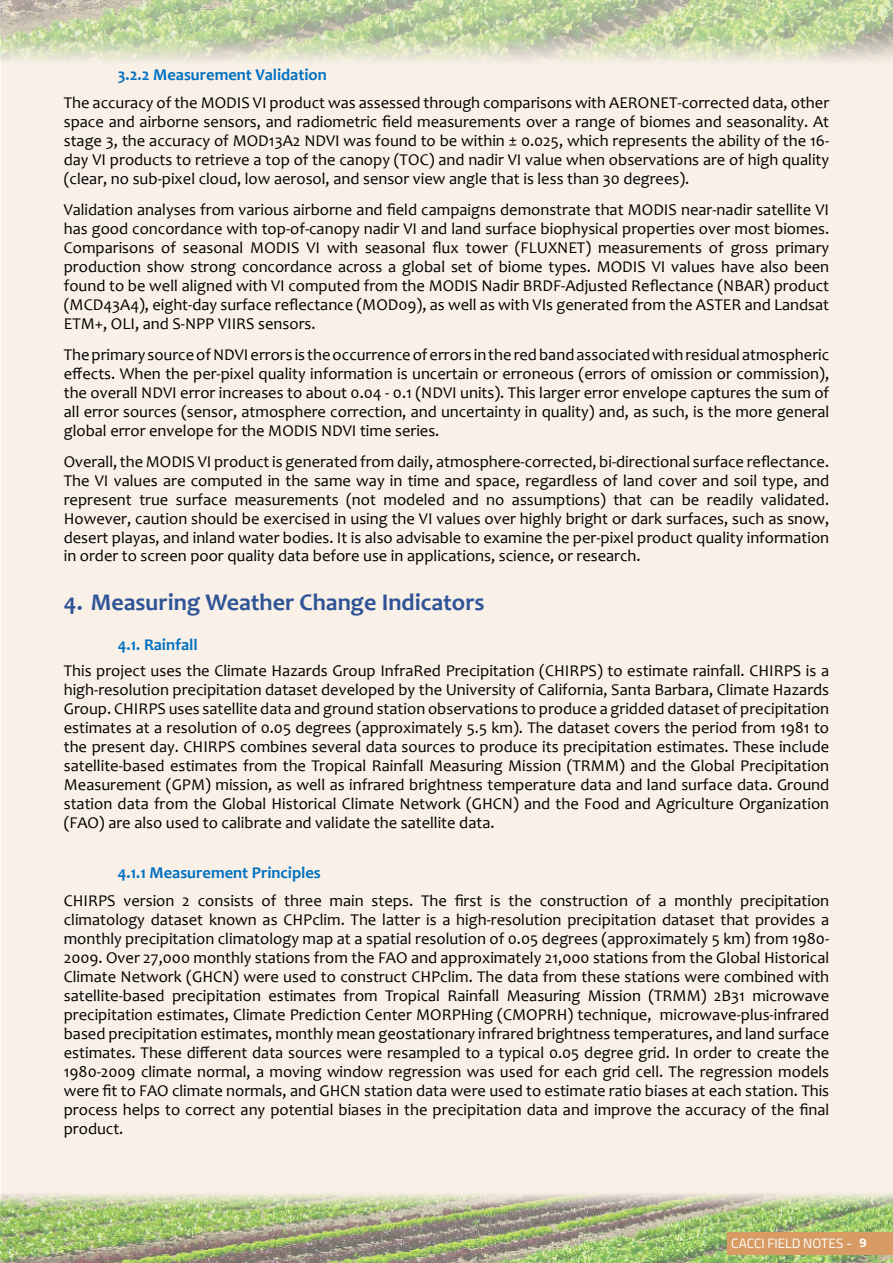
<style>
.page{position:relative;width:893px;height:1263px;background:#fff}
.page>*{position:absolute;margin:0;border:0;box-sizing:border-box;transform-origin:0 0}
.t1{font:700 24px "Candara";color:#2f5496}
.Normal__Web{font:16.5px/18.9px "Candara";color:#000;text-align:justify}
.List_Paragraph{font:700 16.5px "Candara";color:#0070c0}
.t2{font:13.5px "Titillium Web";color:#fff}
.s1{font-weight:700;font-size:12.75px}
</style>
<div class="page">
<hr style="left:0;top:0;width:1px;height:1263px;background:#e0f1fb">
<div style="left:1px;top:0;width:892px;height:1263px;background:#f9f0e8"></div>
<img style="left:0;top:1192px;width:893px;height:71px">
<img style="left:0;top:0;width:893px;height:64px">
<div style="left:727px;top:1232px;width:166px;height:22px;background:#d89b64"></div>
<p class="List_Paragraph" style="left:118px;top:64px;width:211px">3.2.2 Measurement Validation</p>
<p class="Normal__Web" style="left:64px;top:93px;width:767px">The accuracy of the MODIS VI product was assessed through comparisons with AERONET-corrected data, other space and airborne sensors, and radiometric field measurements over a range of biomes and seasonality. At stage 3, the accuracy of MOD13A2 NDVI was found to be within ± 0.025, which represents the ability of the 16- day VI products to retrieve a top of the canopy (TOC) and nadir VI value when observations are of high quality (clear, no sub-pixel cloud, low aerosol, and sensor view angle that is less than 30 degrees).</p>
<p class="Normal__Web" style="left:64px;top:200px;width:767px">Validation analyses from various airborne and field campaigns demonstrate that MODIS near-nadir satellite VI has good concordance with top-of-canopy nadir VI and land surface biophysical properties over most biomes.<br>Comparisons of seasonal MODIS VI with seasonal flux tower (FLUXNET) measurements of gross primary production show strong concordance across a global set of biome types. MODIS VI values have also been found to be well aligned with VI computed from the MODIS Nadir BRDF-Adjusted Reflectance (NBAR) product (MCD43A4), eight-day surface reflectance (MOD09), as well as with VIs generated from the ASTER and Landsat ETM+, OLI, and S-NPP VIIRS sensors.</p>
<p class="Normal__Web" style="left:64px;top:345px;width:767px">The primary source of NDVI errors is the occurrence of errors in the red band associated with residual atmospheric effects. When the per-pixel quality information is uncertain or erroneous (errors of omission or commission), the overall NDVI error increases to about 0.04 - 0.1 (NDVI units). This larger error envelope captures the sum of all error sources (sensor, atmosphere correction, and uncertainty in quality) and, as such, is the more general global error envelope for the MODIS NDVI time series.</p>
<p class="Normal__Web" style="left:64px;top:452px;width:767px">Overall, the MODIS VI product is generated from daily, atmosphere-corrected, bi-directional surface reflectance.<br>The VI values are computed in the same way in time and space, regardless of land cover and soil type, and represent true surface measurements (not modeled and no assumptions) that can be readily validated.<br>However, caution should be exercised in using the VI values over highly bright or dark surfaces, such as snow, desert playas, and inland water bodies. It is also advisable to examine the per-pixel product quality information in order to screen poor quality data before use in applications, science, or research.</p>
<p class="t1" style="left:64px;top:587px;width:422px">4. Measuring Weather Change Indicators</p>
<p class="List_Paragraph" style="left:118px;top:634px;width:81px">4.1. Rainfall</p>
<p class="Normal__Web" style="left:64px;top:661px;width:767px">This project uses the Climate Hazards Group InfraRed Precipitation (CHIRPS) to estimate rainfall. CHIRPS is a high-resolution precipitation dataset developed by the University of California, Santa Barbara, Climate Hazards Group. CHIRPS uses satellite data and ground station observations to produce a gridded dataset of precipitation estimates at a resolution of 0.05 degrees (approximately 5.5 km). The dataset covers the period from 1981 to the present day. CHIRPS combines several data sources to produce its precipitation estimates. These include satellite-based estimates from the Tropical Rainfall Measuring Mission (TRMM) and the Global Precipitation Measurement (GPM) mission, as well as infrared brightness temperature data and land surface data. Ground station data from the Global Historical Climate Network (GHCN) and the Food and Agriculture Organization (FAO) are also used to calibrate and validate the satellite data.</p>
<p class="List_Paragraph" style="left:118px;top:863px;width:205px">4.1.1 Measurement Principles</p>
<p class="Normal__Web" style="left:64px;top:891px;width:767px">CHIRPS version 2 consists of three main steps. The first is the construction of a monthly precipitation climatology dataset known as CHPclim. The latter is a high-resolution precipitation dataset that provides a monthly precipitation climatology map at a spatial resolution of 0.05 degrees (approximately 5 km) from 1980- 2009. Over 27,000 monthly stations from the FAO and approximately 21,000 stations from the Global Historical Climate Network (GHCN) were used to construct CHPclim. The data from these stations were combined with satellite-based precipitation estimates from Tropical Rainfall Measuring Mission (TRMM) 2B31 microwave precipitation estimates, Climate Prediction Center MORPHing (CMOPRH) technique, microwave-plus-infrared based precipitation estimates, monthly mean geostationary infrared brightness temperatures, and land surface estimates. These different data sources were resampled to a typical 0.05 degree grid. In order to create the 1980-2009 climate normal, a moving window regression was used for each grid cell. The regression models were fit to FAO climate normals, and GHCN station data were used to estimate ratio biases at each station. This process helps to correct any potential biases in the precipitation data and improve the accuracy of the final product.</p>
<p class="t2" style="left:731px;top:1233px;width:137px">CACCI FIELD NOTES - <span class="s1">9</span></p>
</div>
